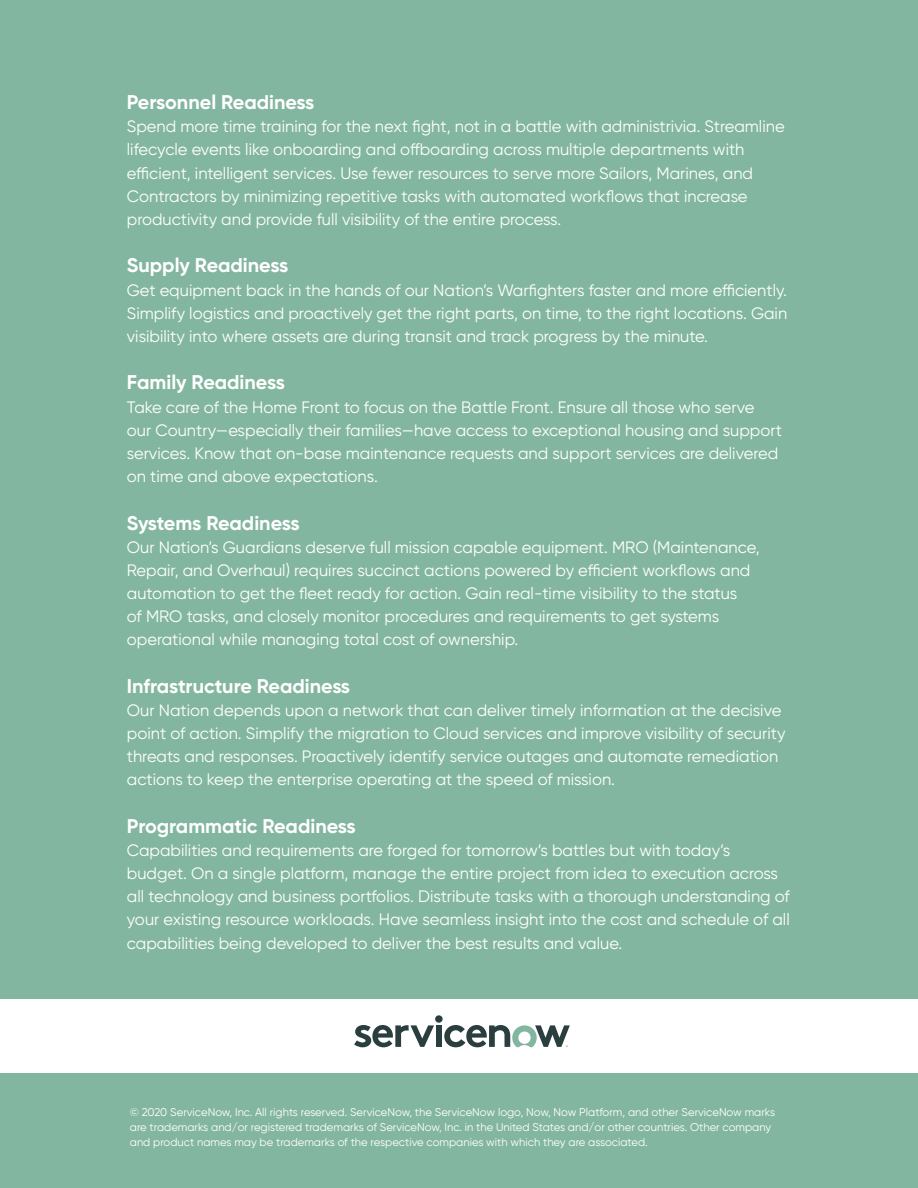
<style>
.page{position:relative;width:918px;height:1188px;background:#83b6a0}
.page>*{position:absolute;margin:0;border:0;box-sizing:border-box;transform-origin:0 0}
.t1{font:700 19.8px "Gilroy";color:#fff}
.t2{font:16.5px/23.1px "Gilroy";color:#fff}
.t3{font:11.25px/15px "Gilroy";color:#fff}
</style>
<div class="page">
<div style="left:0;top:999px;width:918px;height:73px;background:#fff"></div>
<svg style="left:354px;top:1025px;width:80px;height:22px"></svg>
<div style="left:435px;top:1015px;width:8px;height:8px;background:#2a3e40;border-radius:50%"></div>
<div style="left:436px;top:1025px;width:6px;height:22px;background:#2a3e40"></div>
<svg style="left:444px;top:1025px;width:126px;height:23px"></svg>
<p class="t1" style="left:127px;top:90px;width:189px">Personnel Readiness</p>
<p class="t2" style="left:127px;top:115px;width:659px">Spend more time training for the next fight, not in a battle with administrivia. Streamline lifecycle events like onboarding and offboarding across multiple departments with efficient, intelligent services. Use fewer resources to serve more Sailors, Marines, and Contractors by minimizing repetitive tasks with automated workflows that increase productivity and provide full visibility of the entire process.</p>
<p class="t1" style="left:127px;top:253px;width:163px">Supply Readiness</p>
<p class="t2" style="left:127px;top:278px;width:662px;text-align:justify">Get equipment back in the hands of our Nation’s Warfighters faster and more efficiently.<br>Simplify logistics and proactively get the right parts, on time, to the right locations. Gain visibility into where assets are during transit and track progress by the minute.</p>
<p class="t1" style="left:127px;top:370px;width:160px">Family Readiness</p>
<p class="t2" style="left:127px;top:395px;width:657px">Take care of the Home Front to focus on the Battle Front. Ensure all those who serve our Country—especially their families—have access to exceptional housing and support services. Know that on-base maintenance requests and support services are delivered on time and above expectations.</p>
<p class="t1" style="left:127px;top:510px;width:174px">Systems Readiness</p>
<p class="t2" style="left:127px;top:535px;width:634px">Our Nation’s Guardians deserve full mission capable equipment. MRO (Maintenance, Repair, and Overhaul) requires succinct actions powered by efficient workflows and automation to get the fleet ready for action. Gain real-time visibility to the status<br>of MRO tasks, and closely monitor procedures and requirements to get systems operational while managing total cost of ownership.</p>
<p class="t1" style="left:127px;top:674px;width:225px">Infrastructure Readiness</p>
<p class="t2" style="left:127px;top:698px;width:660px">Our Nation depends upon a network that can deliver timely information at the decisive point of action. Simplify the migration to Cloud services and improve visibility of security threats and responses. Proactively identify service outages and automate remediation actions to keep the enterprise operating at the speed of mission.</p>
<p class="t1" style="left:127px;top:814px;width:230px">Programmatic Readiness</p>
<p class="t2" style="left:127px;top:839px;width:664px">Capabilities and requirements are forged for tomorrow’s battles but with today’s budget. On a single platform, manage the entire project from idea to execution across all technology and business portfolios. Distribute tasks with a thorough understanding of your existing resource workloads. Have seamless insight into the cost and schedule of all capabilities being developed to deliver the best results and value.</p>
<p class="t3" style="left:130px;top:1104px;width:647px">© 2020 ServiceNow, Inc. All rights reserved. ServiceNow, the ServiceNow logo, Now, Now Platform, and other ServiceNow marks are trademarks and/or registered trademarks of ServiceNow, Inc. in the United States and/or other countries. Other company and product names may be trademarks of the respective companies with which they are associated.</p>
</div>
